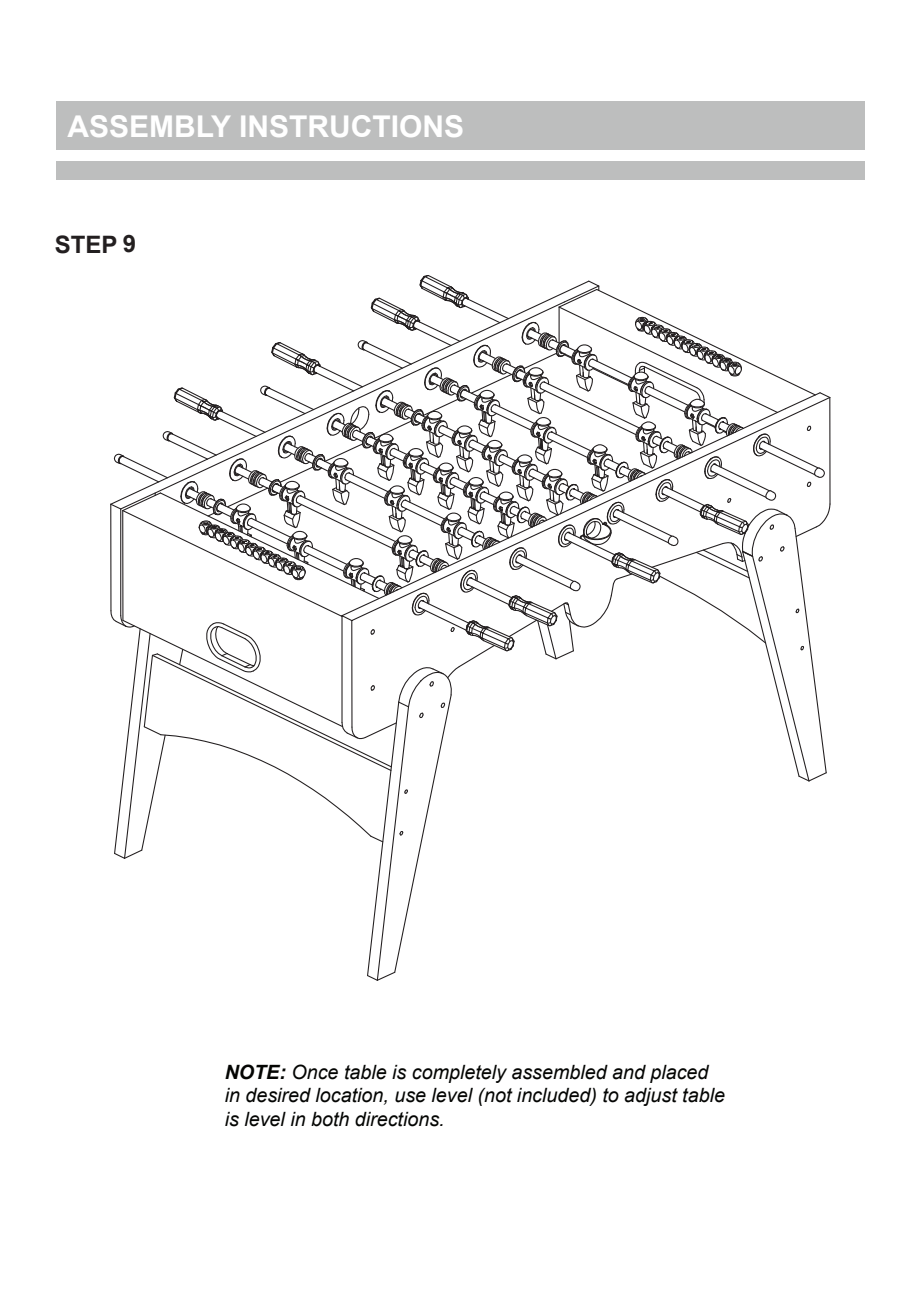
<style>
.page{position:relative;width:920px;height:1290px;background:#fff}
.page>*{position:absolute;margin:0;border:0;box-sizing:border-box;transform-origin:0 0}
.t1{font:700 30px "Arial";color:#fff}
.t2{font:700 24px "Arial";color:#231f20}
.t3{font:italic 19.65px/23.5px "Arial";color:#040503}
.s1{font-weight:700}
</style>
<div class="page">
<div style="left:56px;top:101px;width:809px;height:49px;background:#bdbebe"></div>
<div style="left:56px;top:161px;width:808px;height:19px;background:#bdbebe"></div>
<svg style="left:122px;top:456px;width:33px;height:403px"></svg>
<svg style="left:110px;top:610px;width:26px;height:18px"></svg>
<svg style="left:113px;top:453px;width:12px;height:12px"></svg>
<svg style="left:155px;top:275px;width:676px;height:698px"></svg>
<h1 class="t1" style="left:67px;top:105px;width:398px">ASSEMBLY INSTRUCTIONS</h1>
<p class="t2" style="left:55px;top:227px;width:83px">STEP 9</p>
<p class="t3" style="left:225px;top:1060px;width:502px"><span class="s1">NOTE:</span> Once table is completely assembled and placed in desired location, use level (not included) to adjust table is level in both directions.</p>
</div>
